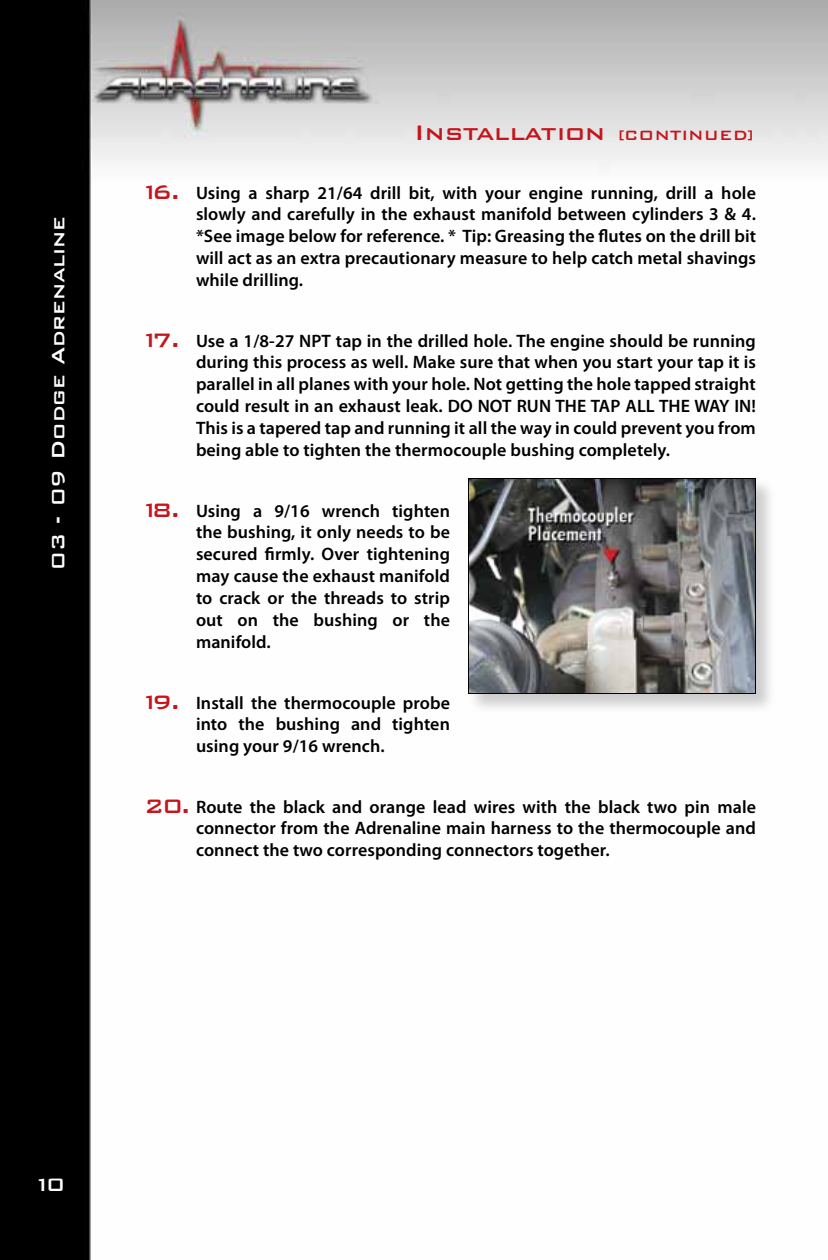
<style>
.page{position:relative;width:828px;height:1260px;background:#fff}
.page>*{position:absolute;margin:0;border:0;box-sizing:border-box;transform-origin:0 0}
.t1{font:500 28px "Bank Gothic C Md BT";color:#c4161c}
.t2{font:500 24px "Bank Gothic BT";color:#fff}
.t3{font:600 18px/22px "Myriad Pro";letter-spacing:.005em;color:#000;text-align:justify}
.s1{font-size:18px}
.s2{font-family:"Bank Gothic C Md BT";font-weight:500;font-size:26px;color:#c4161c}
</style>
<div class="page">
<img style="left:0;top:0;width:828px;height:1260px">
<div style="left:467px;top:477px;width:310px;height:238px;background:#000;opacity:.2"></div>
<img style="left:470px;top:480px;width:284px;height:212px">
<div style="left:468px;top:478px;width:288px;height:216px;border:1px solid #000"></div>
<h2 class="t2" style="left:45px;top:570px;width:355px;rotate:-90deg">03 - 09 Dodge Adrenaline</h2>
<h1 class="t1" style="left:414px;top:117px;width:341px">Installation <span class="s1">[CONTINUED]</span></h1>
<p class="t3" style="left:196px;top:181px;width:562px;text-indent:-52px"><span class="s2">16.</span> Using a sharp 21/64 drill bit, with your engine running, drill a hole slowly and carefully in the exhaust manifold between cylinders 3 &amp; 4. *See image below for reference. * Tip: Greasing the flutes on the drill bit will act as an extra precautionary measure to help catch metal shavings while drilling.</p>
<p class="t3" style="left:196px;top:329px;width:562px;text-indent:-52px"><span class="s2">17.</span> Use a 1/8-27 NPT tap in the drilled hole. The engine should be running during this process as well. Make sure that when you start your tap it is parallel in all planes with your hole. Not getting the hole tapped straight could result in an exhaust leak. DO NOT RUN</p>
<p class="t3" style="left:555px;top:395px;width:81px">THE TAP ALL</p>
<p class="t3" style="left:196px;top:395px;width:561px;text-indent:463px">THE WAY IN!<br>This is a tapered tap and running it all the way in could prevent you from being able to tighten the thermocouple bushing completely.</p>
<p class="t3" style="left:196px;top:499px;width:256px;text-indent:-52px"><span class="s2">18.</span> Using a 9/16 wrench tighten the bushing, it only needs to be secured firmly. Over tightening may cause the exhaust manifold to crack or the threads to strip out on the bushing or the manifold.</p>
<p class="t3" style="left:196px;top:691px;width:256px;text-indent:-52px"><span class="s2">19.</span> I nstall the thermocouple probe into the bushing and tighten using your 9/16 wrench.</p>
<p class="t3" style="left:196px;top:795px;width:562px;text-indent:-52px"><span class="s2">20.</span> Route the black and orange lead wires with the black two pin male connector from the Adrenaline main harness to the thermocouple and connect the two corresponding connectors together.</p>
<h2 class="t2" style="left:33px;top:1172px;width:33px">10</h2>
</div>
